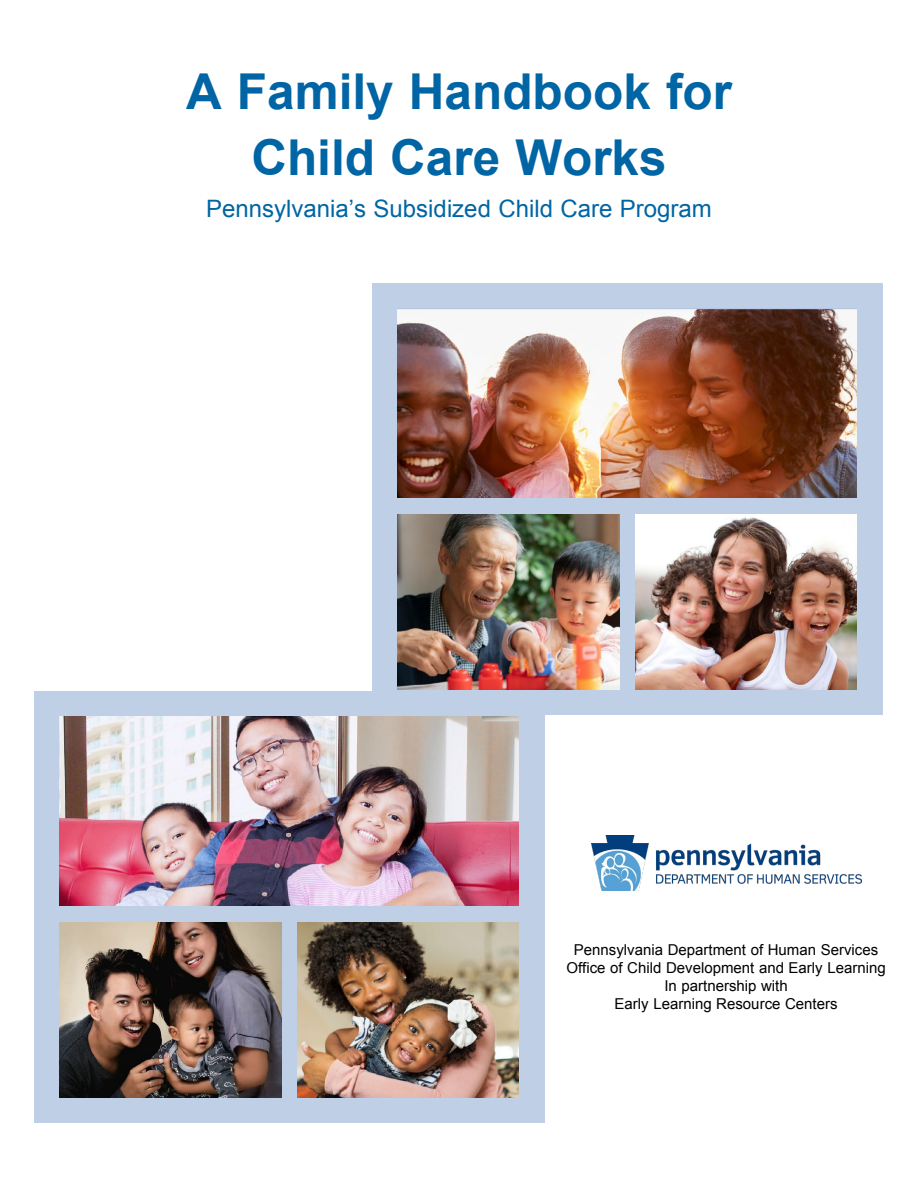
<style>
.page{position:relative;width:918px;height:1188px;background:#fff}
.page>*{position:absolute;margin:0;border:0;box-sizing:border-box;transform-origin:0 0}
.t1{font:700 49.5px "Arial";color:#0065a4}
.t2{font:24px "Arial";color:#0065a4}
.t3{font:15px/18px "Arial";color:#000;text-align:center}
</style>
<div class="page">
<img style="left:591px;top:835px;width:270px;height:56px">
<div style="left:34px;top:691px;width:510px;height:432px;background:#bfcfe6"></div>
<img style="left:60px;top:716px;width:459px;height:189px">
<img style="left:60px;top:922px;width:221px;height:176px">
<img style="left:297px;top:922px;width:222px;height:176px">
<div style="left:372px;top:283px;width:510px;height:432px;background:#bfcfe6"></div>
<img style="left:398px;top:308px;width:459px;height:189px">
<img style="left:398px;top:514px;width:221px;height:176px">
<img style="left:635px;top:514px;width:222px;height:176px">
<p class="t1" style="left:186px;top:57px;width:547px">A Family Handbook for</p>
<p class="t1" style="left:251px;top:123px;width:417px">Child Care Works</p>
<p class="t2" style="left:206px;top:193px;width:507px">Pennsylvania’s Subsidized Child Care Program</p>
<p class="t3" style="left:574px;top:940px;width:306px">Pennsylvania Department of Human Services</p>
<p class="t3" style="left:566px;top:958px;width:321px">Office of Child Development and Early Learning<br>In partnership with<br>Early Learning Resource Centers</p>
</div>
